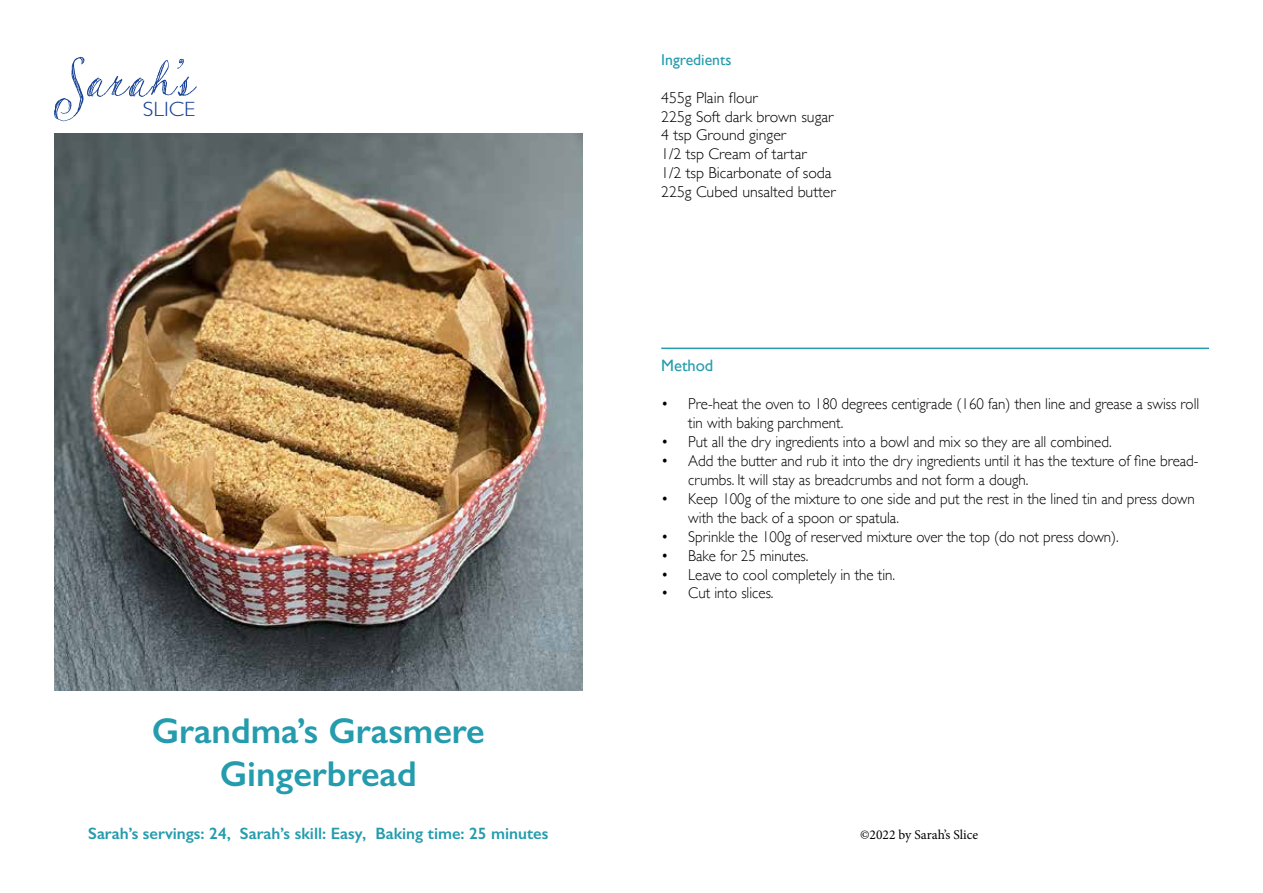
<style>
.page{position:relative;width:1263px;height:893px;background:#fff}
.page>*{position:absolute;margin:0;border:0;box-sizing:border-box;transform-origin:0 0}
.t1{font:600 36px/43.2px "Gill Sans";color:#249cad;text-align:center}
.t2{font:300 20.7px "Gill Sans";color:#164194;scale:1.09 1}
.t3{font:600 16.5px "Gill Sans";color:#249cad}
.t4{font:16.5px "Gill Sans";color:#249cad}
.t5{font:300 15.75px/18.9px "Gill Sans";color:#000;scale:.95 1}
.t6{font:300 15.75px/18.9px "Gill Sans";color:#000}
.t7{font:15.75px "Gill Sans";color:#249cad}
.t8{font:13.5px "Minion Pro";color:#000}
</style>
<div class="page">
<img style="left:54px;top:134px;width:529px;height:556px">
<svg style="left:54px;top:57px;width:143px;height:64px"></svg>
<hr style="left:661px;top:348px;width:548px;height:1px;background:#249cad">
<h2 class="t2" style="left:143px;top:93px;width:50px">SLICE</h2>
<h1 class="t1" style="left:152px;top:708px;width:335px">Grandma’s Grasmere<br>Gingerbread</h1>
<p class="t3" style="left:88px;top:824px;width:462px">Sarah’s servings: 24, Sarah’s skill: Easy, Baking time: 25 minutes</p>
<p class="t7" style="left:661px;top:50px;width:72px">Ingredients</p>
<p class="t6" style="left:661px;top:87px;width:176px">455g Plain flour<br>225g Soft dark brown sugar<br>4 tsp Ground ginger<br>1/2 tsp Cream of tartar<br>1/2 tsp Bicarbonate of soda<br>225g Cubed unsalted butter</p>
<p class="t4" style="left:661px;top:355px;width:54px">Method</p>
<p class="t5" style="left:688px;top:394px;width:539px;text-indent:-27px">• Pre-heat the oven to 180 degrees centigrade (160 fan) then line and grease a swiss roll tin with baking parchment.</p>
<p class="t5" style="left:661px;top:432px;width:476px">• Put all the dry ingredients into a bowl and mix so they are all combined.</p>
<p class="t5" style="left:688px;top:451px;width:538px;text-indent:-27px">• Add the butter and rub it into the dry ingredients until it has the texture of fine bread&shy;crumbs. It will stay as breadcrumbs and not form a dough.</p>
<p class="t5" style="left:688px;top:489px;width:535px;text-indent:-27px">• Keep 100g of the mixture to one side and put the rest in the lined tin and press down with the back of a spoon or spatula.</p>
<p class="t5" style="left:661px;top:526px;width:483px">• Sprinkle the 100g of reserved mixture over the top (do not press down).</p>
<p class="t5" style="left:661px;top:545px;width:156px">• Bake for 25 minutes.</p>
<p class="t5" style="left:661px;top:564px;width:248px">• Leave to cool completely in the tin.</p>
<p class="t5" style="left:661px;top:583px;width:120px">• Cut into slices.</p>
<p class="t8" style="left:860px;top:825px;width:120px">©2022 by Sarah’s Slice</p>
</div>
